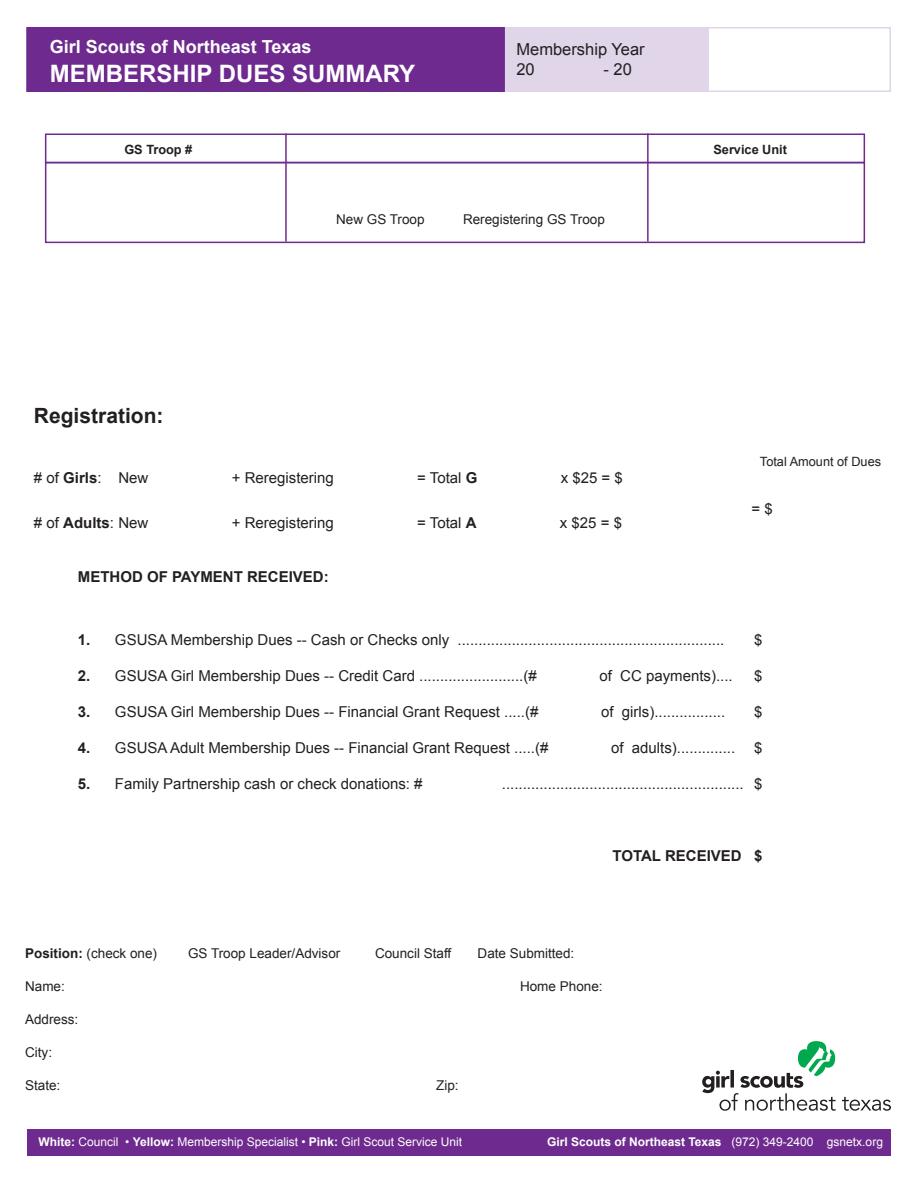
<style>
.page{position:relative;width:918px;height:1188px;background:#fff}
.page>*{position:absolute;margin:0;border:0;box-sizing:border-box;transform-origin:0 0}
.t1{font:700 24px "Arial";color:#fff}
.t2{font:700 21px "Arial";color:#231f20}
.t3{font:700 18px "Arial";color:#fff}
.t4{font:16.5px/19.5px "Arial";color:#231f20}
.t5{font:15px "Arial";color:#231f20}
.t6{font:700 15px "Arial";color:#231f20}
.t7{font:13.5px "Arial";color:#231f20}
.t8{font:700 12.75px "Arial";color:#231f20}
.t9{font:12.75px "Arial";color:#231f20}
.t10{font:12px "Arial";color:#fff}
.t11{font:700 12px "Arial";color:#fff}
.s1{font-weight:700}
.s2{font-weight:400}
</style>
<div class="page">
<div style="left:45px;top:162px;width:820px;height:81px;border:2px solid #6e2a8e"></div>
<div style="left:45px;top:134px;width:820px;height:29px;border:2px solid #6e2a8e"></div>
<hr style="left:285px;top:134px;width:2px;height:108px;background:#6e2a8e">
<hr style="left:647px;top:134px;width:2px;height:108px;background:#6e2a8e">
<div style="left:481px;top:27px;width:231px;height:65px;background:#e0d5e9"></div>
<div style="left:707px;top:27px;width:184px;height:65px;background:#fff;border:2px solid #e0d5e9"></div>
<div style="left:26px;top:27px;width:479px;height:65px;background:#6e2a8e"></div>
<div style="left:27px;top:1129px;width:864px;height:27px;background:#6e2a8e"></div>
<svg style="left:842px;top:1097px;width:49px;height:14px"></svg>
<svg style="left:702px;top:1041px;width:134px;height:70px"></svg>
<p class="t3" style="left:50px;top:35px;width:263px">Girl Scouts of Northeast Texas</p>
<h1 class="t1" style="left:50px;top:57px;width:367px">MEMBERSHIP DUES SUMMARY</h1>
<p class="t4" style="left:516px;top:40px;width:130px">Membership Year<br>20</p>
<p class="t4" style="left:604px;top:59px;width:30px">- 20</p>
<p class="t8" style="left:124px;top:141px;width:69px">GS Troop #</p>
<p class="t8" style="left:713px;top:141px;width:75px">Service Unit</p>
<h2 class="t2" style="left:34px;top:401px;width:131px">Registration:</h2>
<p class="t7" style="left:336px;top:211px;width:90px">New GS Troop</p>
<p class="t7" style="left:463px;top:211px;width:143px">Reregistering GS Troop</p>
<p class="t5" style="left:34px;top:467px;width:116px"># of <span class="s1">Girls</span>: New</p>
<p class="t5" style="left:232px;top:467px;width:104px">+ Reregistering</p>
<p class="t5" style="left:417px;top:467px;width:62px">= Total <span class="s1">G</span></p>
<p class="t5" style="left:561px;top:467px;width:64px">x $25 = $</p>
<p class="t5" style="left:34px;top:512px;width:116px"># of <span class="s1">Adults</span>: New</p>
<p class="t5" style="left:232px;top:512px;width:104px">+ Reregistering</p>
<p class="t5" style="left:417px;top:512px;width:61px">= Total <span class="s1">A</span></p>
<p class="t5" style="left:560px;top:512px;width:64px">x $25 = $</p>
<p class="t6" style="left:78px;top:566px;width:252px">METHOD OF PAYMENT RECEIVED:</p>
<p class="t9" style="left:760px;top:454px;width:123px">Total Amount of Dues</p>
<p class="t5" style="left:751px;top:499px;width:23px">= $</p>
<p class="t5" style="left:78px;top:629px;width:648px"><span class="s1">1.</span> GSUSA Membership Dues -- Cash or Checks only ................................................................</p>
<p class="t5" style="left:754px;top:629px;width:10px">$</p>
<p class="t5" style="left:78px;top:665px;width:460px"><span class="s1">2.</span> GSUSA Girl Membership Dues -- Credit Card .........................(#</p>
<p class="t5" style="left:599px;top:665px;width:135px">of CC payments)....</p>
<p class="t5" style="left:754px;top:665px;width:10px">$</p>
<p class="t5" style="left:78px;top:701px;width:462px"><span class="s1">3.</span> GSUSA Girl Membership Dues -- Financial Grant Request .....(#</p>
<p class="t5" style="left:601px;top:701px;width:126px">of girls).................</p>
<p class="t5" style="left:754px;top:701px;width:10px">$</p>
<p class="t5" style="left:78px;top:737px;width:472px"><span class="s1">4.</span> GSUSA Adult Membership Dues -- Financial Grant Request .....(#</p>
<p class="t5" style="left:611px;top:737px;width:126px">of adults)..............</p>
<p class="t5" style="left:754px;top:737px;width:10px">$</p>
<p class="t5" style="left:78px;top:773px;width:346px"><span class="s1">5.</span> Family Partnership cash or check donations: #</p>
<p class="t5" style="left:502px;top:773px;width:262px">.......................................................... $</p>
<p class="t6" style="left:613px;top:845px;width:152px">TOTAL RECEIVED $</p>
<p class="t7" style="left:25px;top:944px;width:134px"><span class="s1">Position:</span> (check one)</p>
<p class="t7" style="left:188px;top:944px;width:154px">GS Troop Leader/Advisor</p>
<p class="t7" style="left:375px;top:944px;width:78px">Council Staff</p>
<p class="t7" style="left:478px;top:944px;width:98px">Date Submitted:</p>
<p class="t7" style="left:25px;top:977px;width:41px">Name:</p>
<p class="t7" style="left:520px;top:977px;width:84px">Home Phone:</p>
<p class="t7" style="left:25px;top:1010px;width:55px">Address:</p>
<p class="t7" style="left:25px;top:1043px;width:28px">City:</p>
<p class="t7" style="left:25px;top:1076px;width:37px">State:</p>
<p class="t7" style="left:436px;top:1076px;width:24px">Zip:</p>
<p class="t10" style="left:38px;top:1134px;width:425px"><span class="s1">White:</span> Council • <span class="s1">Yellow:</span> Membership Specialist • <span class="s1">Pink:</span> Girl Scout Service Unit</p>
<p class="t11" style="left:547px;top:1134px;width:337px">Girl Scouts of Northeast Texas <span class="s2">(972) 349-2400 gsnetx.org</span></p>
</div>
